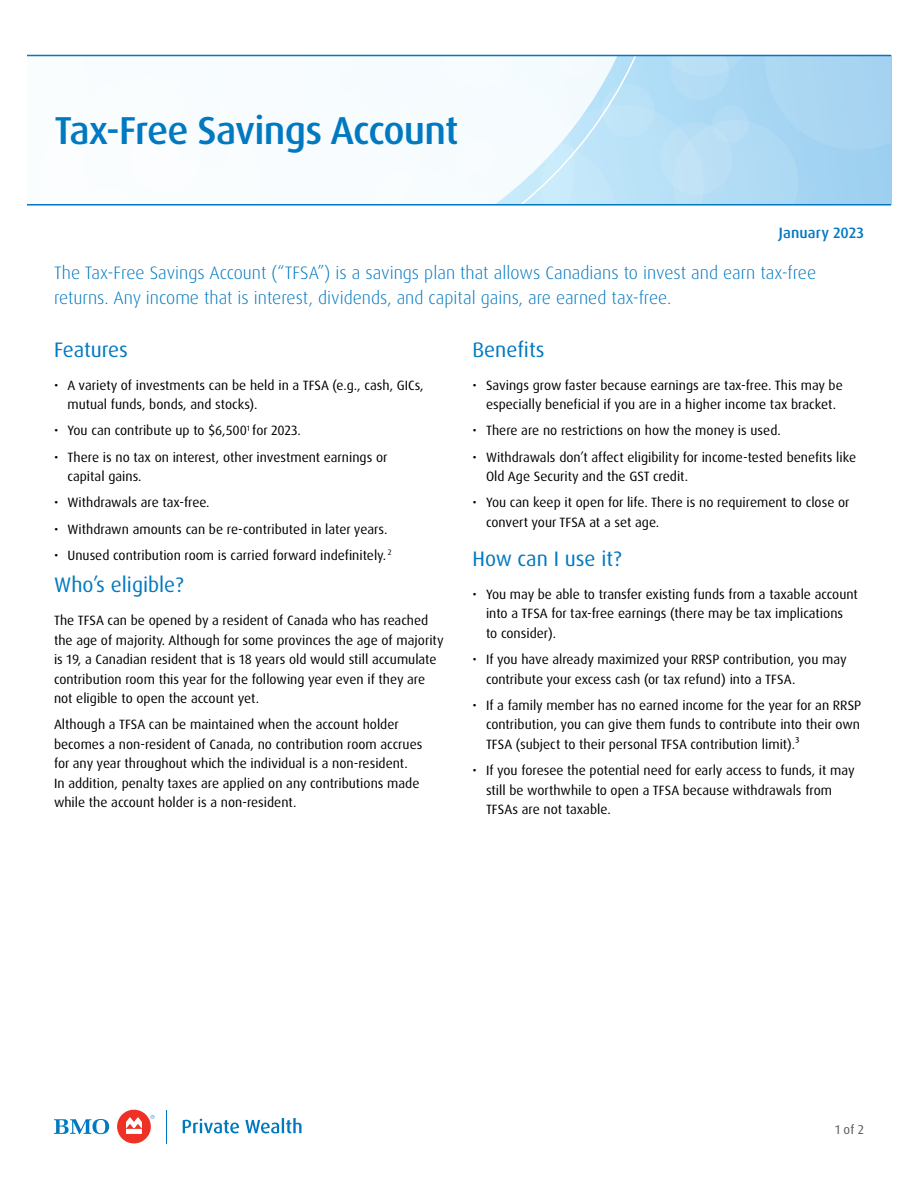
<style>
.page{position:relative;width:918px;height:1188px;background:#fff}
.page>*{position:absolute;margin:0;border:0;box-sizing:border-box;transform-origin:0 0}
.Cover_Title_Smaller{font:500 39px "Dax Pro";letter-spacing:-.02em;color:#0079c1}
.Paragraph_Headline{font:21px "Dax Pro";color:#0079c1}
.Intro_Copy_Blue{font:300 18px/24.8px "Dax Pro";color:#0079c1}
.Entity_and_Date{font:500 15px "Dax Pro";letter-spacing:.005em;color:#0079c1}
.Body_Copy{font:13.5px/19.5px "Dax Pro";color:#000}
.t1{font:12.75px "Dax Pro";color:#58595b}
</style>
<div class="page">
<svg style="left:673px;top:56px;width:218px;height:148px;background:#acd7f3"></svg>
<svg style="left:27px;top:56px;width:646px;height:148px"></svg>
<hr style="left:27px;top:204px;width:864px;height:2px;background:#0079c1">
<hr style="left:27px;top:55px;width:864px;height:1px;background:#0079c1">
<div style="left:117px;top:1110px;width:34px;height:33px;background:#ee3124;border-radius:50%"></div>
<svg style="left:126px;top:1117px;width:16px;height:17px"></svg>
<svg style="left:183px;top:1119px;width:56px;height:14px"></svg>
<svg style="left:245px;top:1118px;width:57px;height:15px"></svg>
<svg style="left:54px;top:1119px;width:55px;height:15px"></svg>
<svg style="left:151px;top:1115px;width:4px;height:4px"></svg>
<hr style="left:166px;top:1110px;width:1px;height:33px;background:#0079c1">
<h1 class="Cover_Title_Smaller" style="left:54px;top:105px;width:406px">Tax-Free Savings Account</h1>
<p class="Entity_and_Date" style="left:779px;top:223px;width:87px">January 2023</p>
<p class="Intro_Copy_Blue" style="left:54px;top:260px;width:764px">The Tax-Free Savings Account (“TFSA”) is a savings plan that allows Canadians to invest and earn tax-free returns. Any income that is interest, dividends, and capital gains, are earned tax-free.</p>
<h2 class="Paragraph_Headline" style="left:54px;top:336px;width:76px">Features</h2>
<p class="Body_Copy" style="left:68px;top:375px;width:358px;text-indent:-14px">• A variety of investments can be held in a TFSA (e.g., cash, GICs, mutual funds, bonds, and stocks).</p>
<p class="Body_Copy" style="left:54px;top:421px;width:248px">• You can contribute up to $6,500<sup>1</sup> for 2023.</p>
<p class="Body_Copy" style="left:68px;top:447px;width:322px;text-indent:-14px">• There is no tax on interest, other investment earnings or capital gains.</p>
<p class="Body_Copy" style="left:54px;top:493px;width:157px">• Withdrawals are tax-free.</p>
<p class="Body_Copy" style="left:54px;top:519px;width:335px">• Withdrawn amounts can be re-contributed in later years.</p>
<p class="Body_Copy" style="left:54px;top:546px;width:339px">• Unused contribution room is carried forward indefinitely. <sup>2</sup></p>
<h2 class="Paragraph_Headline" style="left:54px;top:571px;width:131px">Who’s eligible?</h2>
<p class="Body_Copy" style="left:54px;top:611px;width:391px">The TFSA can be opened by a resident of Canada who has reached the age of majority. Although for some provinces the age of majority is 19, a Canadian resident that is 18 years old would still accumulate contribution room this year for the following year even if they are not eligible to open the account yet.</p>
<p class="Body_Copy" style="left:54px;top:715px;width:370px">Although a TFSA can be maintained when the account holder becomes a non-resident of Canada, no contribution room accrues for any year throughout which the individual is a non-resident.<br>In addition, penalty taxes are applied on any contributions made while the account holder is a non-resident.</p>
<h2 class="Paragraph_Headline" style="left:472px;top:336px;width:74px">Benefits</h2>
<p class="Body_Copy" style="left:472px;top:375px;width:372px;text-align:center">• Savings grow faster because earnings are tax-free. This may be especially beneficial if you are in a higher income tax bracket.</p>
<p class="Body_Copy" style="left:472px;top:421px;width:310px">• There are no restrictions on how the money is used.</p>
<p class="Body_Copy" style="left:486px;top:447px;width:372px;text-indent:-14px">• Withdrawals don’t affect eligibility for income-tested benefits like<br>Old Age Security and the GST credit.</p>
<p class="Body_Copy" style="left:486px;top:493px;width:365px;text-indent:-14px">• You can keep it open for life. There is no requirement to close or convert your TFSA at a set age.</p>
<h2 class="Paragraph_Headline" style="left:472px;top:545px;width:151px">How can I use it?</h2>
<p class="Body_Copy" style="left:486px;top:585px;width:373px;text-indent:-14px">• You may be able to transfer existing funds from a taxable account into a TFSA for tax-free earnings (there may be tax implications<br>to consider).</p>
<p class="Body_Copy" style="left:486px;top:650px;width:362px;text-indent:-14px">• If you have already maximized your RRSP contribution, you may contribute your excess cash (or tax refund) into a TFSA.</p>
<p class="Body_Copy" style="left:486px;top:696px;width:377px;text-align:justify;text-indent:-14px">• If a family member has no earned income for the year for an RRSP contribution, you can give them funds to contribute into their own TFSA (subject to their personal TFSA contribution limit).³</p>
<p class="Body_Copy" style="left:486px;top:761px;width:370px;text-indent:-14px">• If you foresee the potential need for early access to funds, it may still be worthwhile to open a TFSA because withdrawals from<br>TFSAs are not taxable.</p>
<p class="t1" style="left:835px;top:1121px;width:30px">1 of 2</p>
</div>
